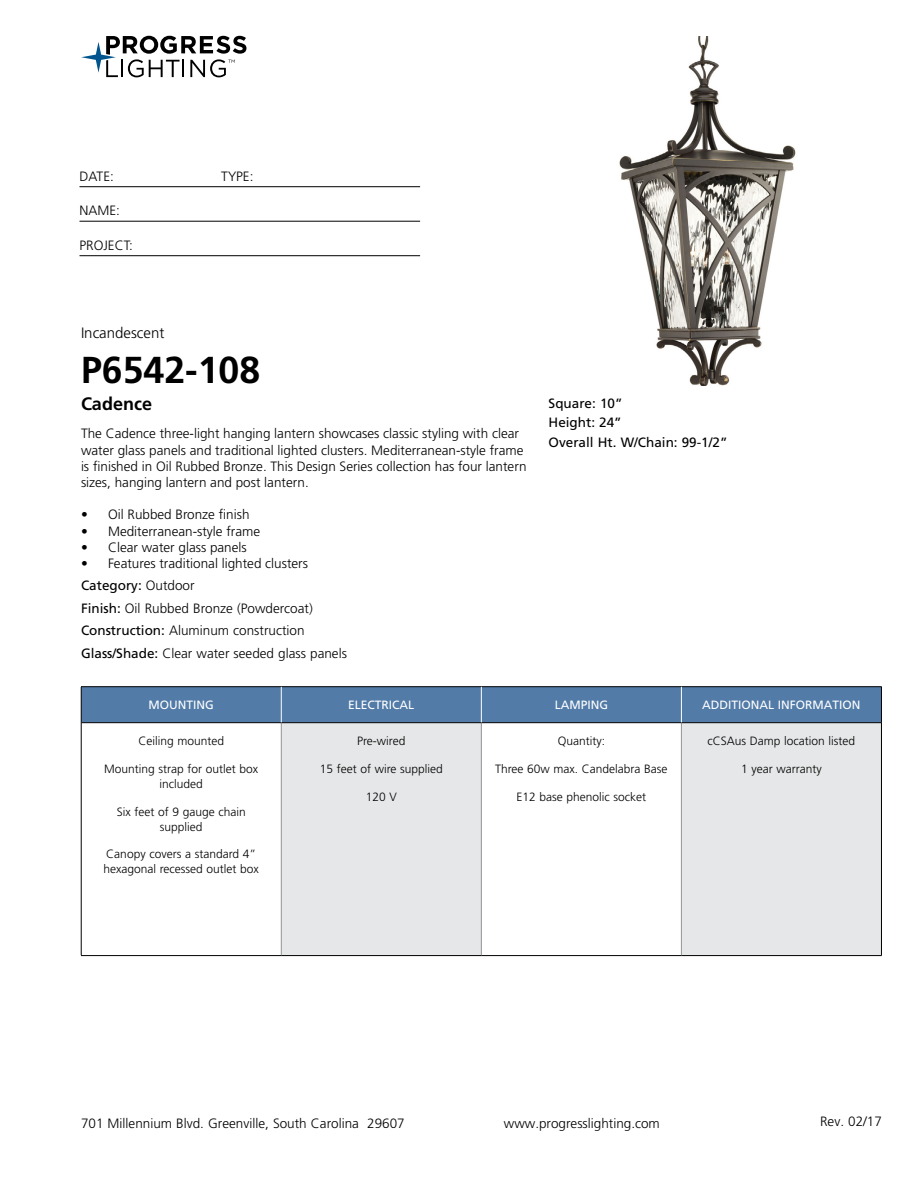
<style>
.page{position:relative;width:918px;height:1188px;background:#fff}
.page>*{position:absolute;margin:0;border:0;box-sizing:border-box;transform-origin:0 0}
.t1{font:700 37.5px "Frutiger LT Std";color:#000}
.t2{font:700 18px "Frutiger LT Std";color:#000}
.t3{font:300 15px "Frutiger LT Std";color:#000}
.t4{font:300 13.5px/22.5px "Frutiger LT Std";color:#000}
.t5{font:13.5px/19.5px "Frutiger LT Std";color:#000}
.t6{font:300 12px/15px "Frutiger LT Std";color:#000;text-align:center}
.t7{font:12px "Frutiger LT Std";color:#fff}
.s1{font-weight:400}
</style>
<div class="page">
<svg style="left:81px;top:36px;width:165px;height:41px"></svg>
<hr style="left:80px;top:186px;width:340px;height:1px;background:#000">
<hr style="left:80px;top:221px;width:340px;height:1px;background:#000">
<hr style="left:80px;top:255px;width:340px;height:1px;background:#000">
<div style="left:82px;top:687px;width:799px;height:35px;background:#527ba8"></div>
<div style="left:281px;top:723px;width:200px;height:233px;background:#e6e7e8"></div>
<div style="left:681px;top:723px;width:200px;height:233px;background:#e6e7e8"></div>
<hr style="left:281px;top:723px;width:1px;height:232px;background:#939598">
<hr style="left:481px;top:723px;width:1px;height:232px;background:#939598">
<hr style="left:681px;top:723px;width:1px;height:232px;background:#939598">
<hr style="left:81px;top:722px;width:200px;height:1px;background:#000">
<hr style="left:281px;top:722px;width:200px;height:1px;background:#000">
<hr style="left:481px;top:722px;width:200px;height:1px;background:#000">
<hr style="left:681px;top:722px;width:200px;height:1px;background:#000">
<hr style="left:81px;top:955px;width:200px;height:1px;background:#000">
<hr style="left:281px;top:955px;width:200px;height:1px;background:#000">
<hr style="left:481px;top:955px;width:200px;height:1px;background:#000">
<hr style="left:681px;top:955px;width:201px;height:1px;background:#000">
<hr style="left:81px;top:686px;width:200px;height:1px;background:#000">
<hr style="left:81px;top:687px;width:1px;height:36px;background:#000">
<hr style="left:281px;top:686px;width:200px;height:1px;background:#000">
<hr style="left:481px;top:686px;width:200px;height:1px;background:#000">
<hr style="left:681px;top:686px;width:201px;height:1px;background:#000">
<hr style="left:881px;top:687px;width:1px;height:36px;background:#000">
<hr style="left:81px;top:723px;width:1px;height:232px;background:#000">
<hr style="left:881px;top:723px;width:1px;height:232px;background:#000">
<hr style="left:281px;top:687px;width:1px;height:35px;background:#fff">
<hr style="left:681px;top:687px;width:1px;height:35px;background:#fff">
<hr style="left:481px;top:687px;width:1px;height:35px;background:#fff">
<img style="left:619px;top:36px;width:177px;height:349px">
<p class="t4" style="left:80px;top:165px;width:36px">DATE:</p>
<p class="t4" style="left:221px;top:165px;width:34px">TYPE:</p>
<p class="t4" style="left:80px;top:200px;width:42px">NAME:</p>
<p class="t4" style="left:80px;top:234px;width:55px">PROJECT:</p>
<p class="t3" style="left:81px;top:325px;width:85px">Incandescent</p>
<h1 class="t1" style="left:81px;top:348px;width:181px">P6542-108</h1>
<h2 class="t2" style="left:81px;top:393px;width:73px">Cadence</h2>
<p class="t4" style="left:81px;top:426px;width:447px;line-height:16.2px">The Cadence three-light hanging lantern showcases classic styling with clear water glass panels and traditional lighted clusters. Mediterranean-style frame is finished in Oil Rubbed Bronze. This Design Series collection has four lantern sizes, hanging lantern and post lantern.</p>
<p class="t4" style="left:81px;top:504px;width:170px">• Oil Rubbed Bronze finish</p>
<p class="t4" style="left:81px;top:520px;width:181px">• Mediterranean-style frame</p>
<p class="t4" style="left:81px;top:536px;width:167px">• Clear water glass panels</p>
<p class="t4" style="left:81px;top:552px;width:267px">• Features traditional lighted clusters <span class="s1">Category:</span> Outdoor<br><span class="s1">Finish:</span> Oil Rubbed Bronze (Powdercoat)<br><span class="s1">Construction:</span> Aluminum construction <span class="s1">Glass/Shade:</span> Clear water seeded glass panels</p>
<p class="t7" style="left:149px;top:698px;width:67px">MOUNTING</p>
<p class="t7" style="left:348px;top:698px;width:68px">ELECTRICAL</p>
<p class="t7" style="left:555px;top:698px;width:55px">LAMPING</p>
<p class="t7" style="left:702px;top:698px;width:160px">ADDITIONAL INFORMATION</p>
<p class="t6" style="left:138px;top:734px;width:87px">Ceiling mounted</p>
<p class="t6" style="left:104px;top:761px;width:156px">Mounting strap for outlet box included</p>
<p class="t6" style="left:117px;top:804px;width:131px">Six feet of 9 gauge chain supplied</p>
<p class="t6" style="left:103px;top:847px;width:157px;text-align:left">Canopy covers a standard 4” hexagonal recessed outlet box</p>
<p class="t5" style="left:549px;top:393px;width:180px">Square: 10”<br>Height: 24”<br>Overall Ht. W/Chain: 99-1/2”</p>
<p class="t6" style="left:357px;top:734px;width:50px">Pre-wired</p>
<p class="t6" style="left:320px;top:761px;width:125px">15 feet of wire supplied</p>
<p class="t6" style="left:366px;top:789px;width:33px">120 V</p>
<p class="t6" style="left:708px;top:734px;width:149px">cCSAus Damp location listed</p>
<p class="t6" style="left:741px;top:762px;width:82px">1 year warranty</p>
<p class="t6" style="left:558px;top:734px;width:49px">Quantity:</p>
<p class="t6" style="left:495px;top:762px;width:174px">Three 60w max. Candelabra Base</p>
<p class="t6" style="left:517px;top:789px;width:131px">E12 base phenolic socket</p>
<p class="t4" style="left:81px;top:1112px;width:325px">701 Millennium Blvd. Greenville, South Carolina 29607</p>
<p class="t4" style="left:504px;top:1112px;width:158px">www.progresslighting.com</p>
<p class="t4" style="left:820px;top:1110px;width:63px">Rev. 02/17</p>
</div>
